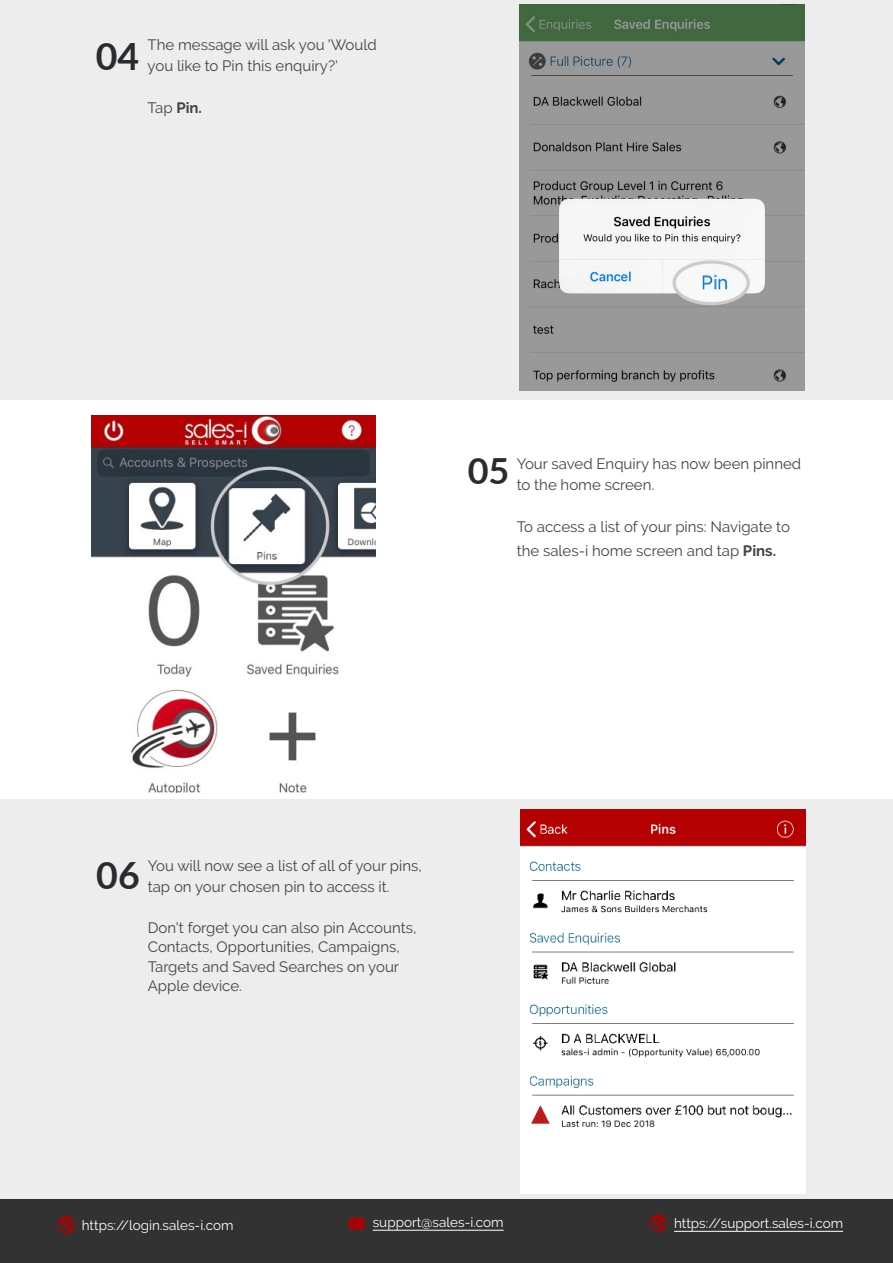
<style>
.page{position:relative;width:893px;height:1263px;background:#fff}
.page>*{position:absolute;margin:0;border:0;box-sizing:border-box;transform-origin:0 0}
.t1{font:700 37.5px "Lato";color:#292c2f}
.t2{font:700 36px "Lato";color:#292c2f}
.t3{font:15px/21px "Raleway";color:#434343}
.t4{font:700 15px "Raleway";color:#434343}
.t5{font:13.5px "Raleway";color:#fff}
.s1{font-weight:400}
.s2{font-weight:700}
</style>
<div class="page">
<div style="left:0;top:799px;width:893px;height:400px;background:#ededed"></div>
<div style="left:0;top:0;width:893px;height:400px;background:#ededed"></div>
<img style="left:520px;top:5px;width:284px;height:385px">
<img style="left:521px;top:809px;width:285px;height:384px">
<div style="left:0;top:1199px;width:893px;height:64px;background:#323232"></div>
<svg style="left:349px;top:1218px;width:16px;height:11px"></svg>
<svg style="left:649px;top:1214px;width:18px;height:18px"></svg>
<hr style="left:373px;top:1230px;width:131px;height:1px;background:#fff">
<hr style="left:674px;top:1231px;width:169px;height:1px;background:#fff">
<svg style="left:57px;top:1216px;width:18px;height:18px"></svg>
<img style="left:91px;top:415px;width:284px;height:377px">
<p class="t1" style="left:96px;top:28px;width:45px">04</p>
<p class="t3" style="left:148px;top:35px;width:231px">The message will ask you 'Would you like to Pin this enquiry?'</p>
<p class="t4" style="left:148px;top:100px;width:56px"><span class="s1">Tap</span> Pin.</p>
<p class="t2" style="left:468px;top:444px;width:43px">05</p>
<p class="t3" style="left:517px;top:453px;width:286px">Your saved Enquiry has now been pinned to the home screen.</p>
<p class="t3" style="left:517px;top:514px;width:275px;line-height:24px">To access a list of your pins: Navigate to the sales-i home screen and tap <span class="s2">Pins.</span></p>
<p class="t1" style="left:96px;top:848px;width:45px">06</p>
<p class="t3" style="left:148px;top:855px;width:276px">You will now see a list of all of your pins, tap on your chosen pin to access it.</p>
<p class="t3" style="left:148px;top:917px;width:270px;line-height:19.5px">Don't forget you can also pin Accounts,<br>Contacts, Opportunities, Campaigns,<br>Targets and Saved Searches on your<br>Apple device.</p>
<p class="t5" style="left:82px;top:1217px;width:153px">https://login.sales-i.com</p>
<p class="t5" style="left:373px;top:1214px;width:132px">support@sales-i.com</p>
<p class="t5" style="left:674px;top:1216px;width:171px">https://support.sales-i.com</p>
</div>
